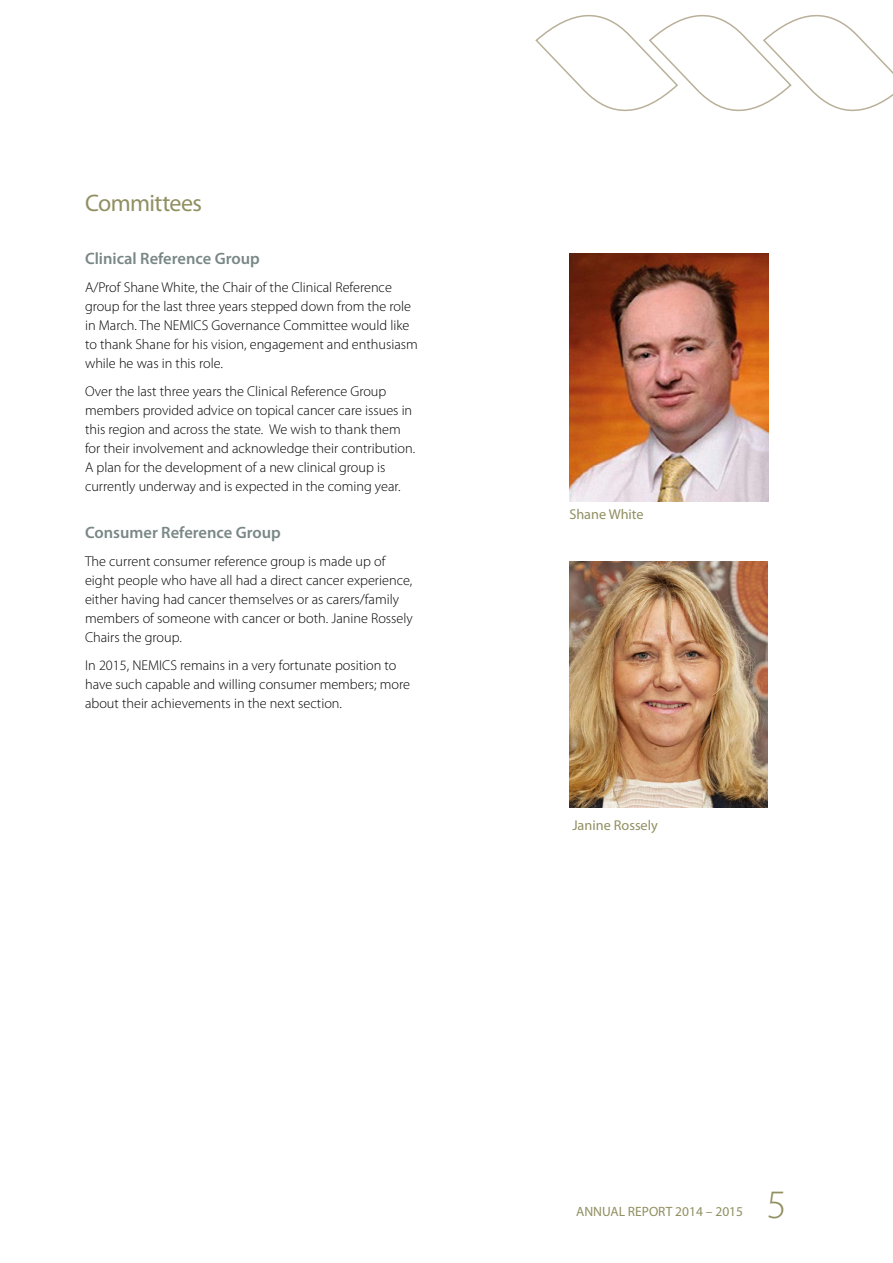
<style>
.page{position:relative;width:893px;height:1263px;background:#fff}
.page>*{position:absolute;margin:0;border:0;box-sizing:border-box;transform-origin:0 0}
.t1{font:300 40.5px "Myriad Pro";color:#918f61}
.t2{font:24px "Myriad Pro";letter-spacing:-.025em;color:#918f61}
.t3{font:600 16.5px "Myriad Pro";color:#798786}
.t4{font:300 14.25px/18.9px "Myriad Pro";color:#000}
.t5{font:14.25px "Myriad Pro";color:#918f61}
.t6{font:13.5px "Myriad Pro";color:#918f61}
</style>
<div class="page">
<img style="left:569px;top:254px;width:200px;height:248px">
<img style="left:569px;top:561px;width:198px;height:247px">
<svg style="left:535px;top:14px;width:358px;height:98px"></svg>
<h2 class="t2" style="left:85px;top:189px;width:119px">Committees</h2>
<p class="t3" style="left:85px;top:248px;width:176px">Clinical Reference Group</p>
<p class="t4" style="left:85px;top:278px;width:334px">A/Prof Shane White, the Chair of the Clinical Reference group for the last three years stepped down from the role in March. The NEMICS Governance Committee would like to thank Shane for his vision, engagement and enthusiasm while he was in this role.</p>
<p class="t4" style="left:85px;top:382px;width:332px">Over the last three years the Clinical Reference Group members provided advice on topical cancer care issues in this region and across the state. We wish to thank them for their involvement and acknowledge their contribution.<br>A plan for the development of a new clinical group is currently underway and is expected in the coming year.</p>
<p class="t3" style="left:85px;top:522px;width:197px">Consumer Reference Group</p>
<p class="t4" style="left:85px;top:552px;width:329px">The current consumer reference group is made up of eight people who have all had a direct cancer experience, either having had cancer themselves or as carers/family members of someone with cancer or both. Janine Rossely Chairs the group.</p>
<p class="t4" style="left:85px;top:656px;width:326px">In 2015, NEMICS remains in a very fortunate position to have such capable and willing consumer members; more about their achievements in the next section.</p>
<p class="t5" style="left:569px;top:506px;width:76px">Shane White</p>
<p class="t5" style="left:572px;top:817px;width:87px">Janine Rossely</p>
<p class="t6" style="left:576px;top:1203px;width:169px">ANNUAL REPORT 2014 – 2015</p>
<h1 class="t1" style="left:767px;top:1180px;width:21px">5</h1>
</div>
